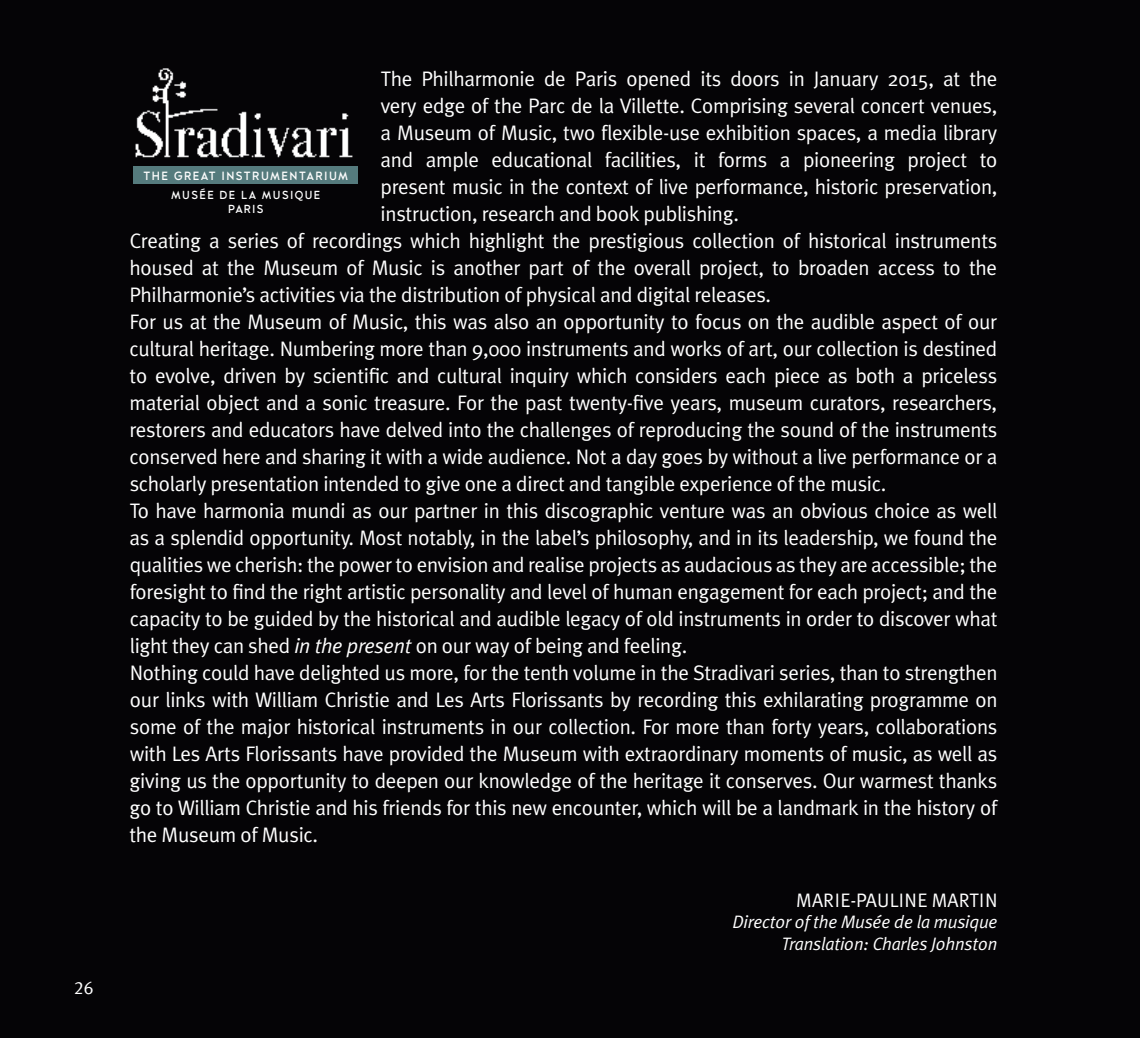
<style>
.page{position:relative;width:1140px;height:1038px;background:#fff}
.page>*{position:absolute;margin:0;border:0;box-sizing:border-box;transform-origin:0 0}
.t1{font:21px "Meta Plus Normal";letter-spacing:-.015em;color:#fff}
.t2{font:19.5px "Meta Plus Normal";letter-spacing:.01em;color:#fff}
.t3{font:italic 18px/21.6px "Meta Plus Normal";letter-spacing:-.01em;color:#fff;text-align:right}
.t4{font:18px "Meta Plus Normal Caps";color:#fff}
.t5{font:600 12px "Philharmonique";letter-spacing:.12em;color:#fff}
.t6{font:600 11.7px/14.1px "Philharmonique";letter-spacing:.12em;color:#fff;text-align:center}
.s1{font-style:italic}
</style>
<div class="page">
<div style="left:0;top:0;width:1140px;height:1037px;background:#050406"></div>
<div style="left:133px;top:167px;width:225px;height:17px;background:#557b7d"></div>
<img style="left:135px;top:68px;width:218px;height:90px">
<p class="t4" style="left:74px;top:977px;width:21px">26</p>
<p class="t1" style="left:381px;top:66px;width:618px">The Philharmonie de Paris opened its doors in January 2015, at the</p>
<p class="t1" style="left:381px;top:93px;width:618px">very edge of the Parc de la Villette. Comprising several concert venues,</p>
<p class="t1" style="left:380px;top:120px;width:618px">a Museum of Music, two flexible-use exhibition spaces, a media library</p>
<p class="t1" style="left:380px;top:147px;width:618px">and ample educational facilities, it forms a pioneering project to</p>
<p class="t1" style="left:380px;top:174px;width:618px">present music in the context of live performance, historic preservation,</p>
<p class="t1" style="left:380px;top:201px;width:360px">instruction, research and book publishing.</p>
<p class="t1" style="left:130px;top:228px;width:869px">Creating a series of recordings which highlight the prestigious collection of historical instruments</p>
<p class="t1" style="left:130px;top:255px;width:869px">housed at the Museum of Music is another part of the overall project, to broaden access to the</p>
<p class="t1" style="left:129px;top:282px;width:643px">Philharmonie’s activities via the distribution of physical and digital releases.</p>
<p class="t1" style="left:129px;top:309px;width:869px">For us at the Museum of Music, this was also an opportunity to focus on the audible aspect of our</p>
<p class="t1" style="left:129px;top:336px;width:869px">cultural heritage. Numbering more than 9,000 instruments and works of art, our collection is destined</p>
<p class="t1" style="left:130px;top:363px;width:869px">to evolve, driven by scientific and cultural inquiry which considers each piece as both a priceless</p>
<p class="t1" style="left:130px;top:390px;width:869px">material object and a sonic treasure. For the past twenty-five years, museum curators, researchers,</p>
<p class="t1" style="left:129px;top:417px;width:869px">restorers and educators have delved into the challenges of reproducing the sound of the instruments</p>
<p class="t1" style="left:130px;top:444px;width:869px">conserved here and sharing it with a wide audience. Not a day goes by without a live performance or a</p>
<p class="t1" style="left:130px;top:471px;width:758px">scholarly presentation intended to give one a direct and tangible experience of the music.</p>
<p class="t1" style="left:130px;top:498px;width:869px">To have harmonia mundi as our partner in this discographic venture was an obvious choice as well</p>
<p class="t1" style="left:130px;top:525px;width:869px">as a splendid opportunity. Most notably, in the label’s philosophy, and in its leadership, we found the</p>
<p class="t1" style="left:130px;top:552px;width:869px">qualities we cherish: the power to envision and realise projects as audacious as they are accessible; the</p>
<p class="t1" style="left:130px;top:579px;width:869px">foresight to find the right artistic personality and level of human engagement for each project; and the</p>
<p class="t1" style="left:130px;top:606px;width:869px">capacity to be guided by the historical and audible legacy of old instruments in order to discover what</p>
<p class="t1" style="left:130px;top:633px;width:559px">light they can shed <span class="s1">in the present</span> on our way of being and feeling.</p>
<p class="t1" style="left:130px;top:660px;width:869px">Nothing could have delighted us more, for the tenth volume in the Stradivari series, than to strengthen</p>
<p class="t1" style="left:130px;top:687px;width:869px">our links with William Christie and Les Arts Florissants by recording this exhilarating programme on</p>
<p class="t1" style="left:130px;top:714px;width:869px">some of the major historical instruments in our collection. For more than forty years, collaborations</p>
<p class="t1" style="left:130px;top:741px;width:869px">with Les Arts Florissants have provided the Museum with extraordinary moments of music, as well as</p>
<p class="t1" style="left:130px;top:768px;width:869px">giving us the opportunity to deepen our knowledge of the heritage it conserves. Our warmest thanks</p>
<p class="t1" style="left:129px;top:795px;width:869px">go to William Christie and his friends for this new encounter, which will be a landmark in the history of</p>
<p class="t1" style="left:129px;top:822px;width:190px">the Museum of Music.</p>
<p class="t5" style="left:144px;top:168px;width:206px">THE GREAT INSTRUMENTARIUM</p>
<p class="t6" style="left:171px;top:188px;width:151px">MUSÉE DE LA MUSIQUE<br>PARIS</p>
<p class="t2" style="left:796px;top:888px;width:203px">MARIE-PAULINE MARTIN</p>
<p class="t3" style="left:732px;top:910px;width:266px">Director of the Musée de la musique<br>Translation: Charles Johnston</p>
</div>
